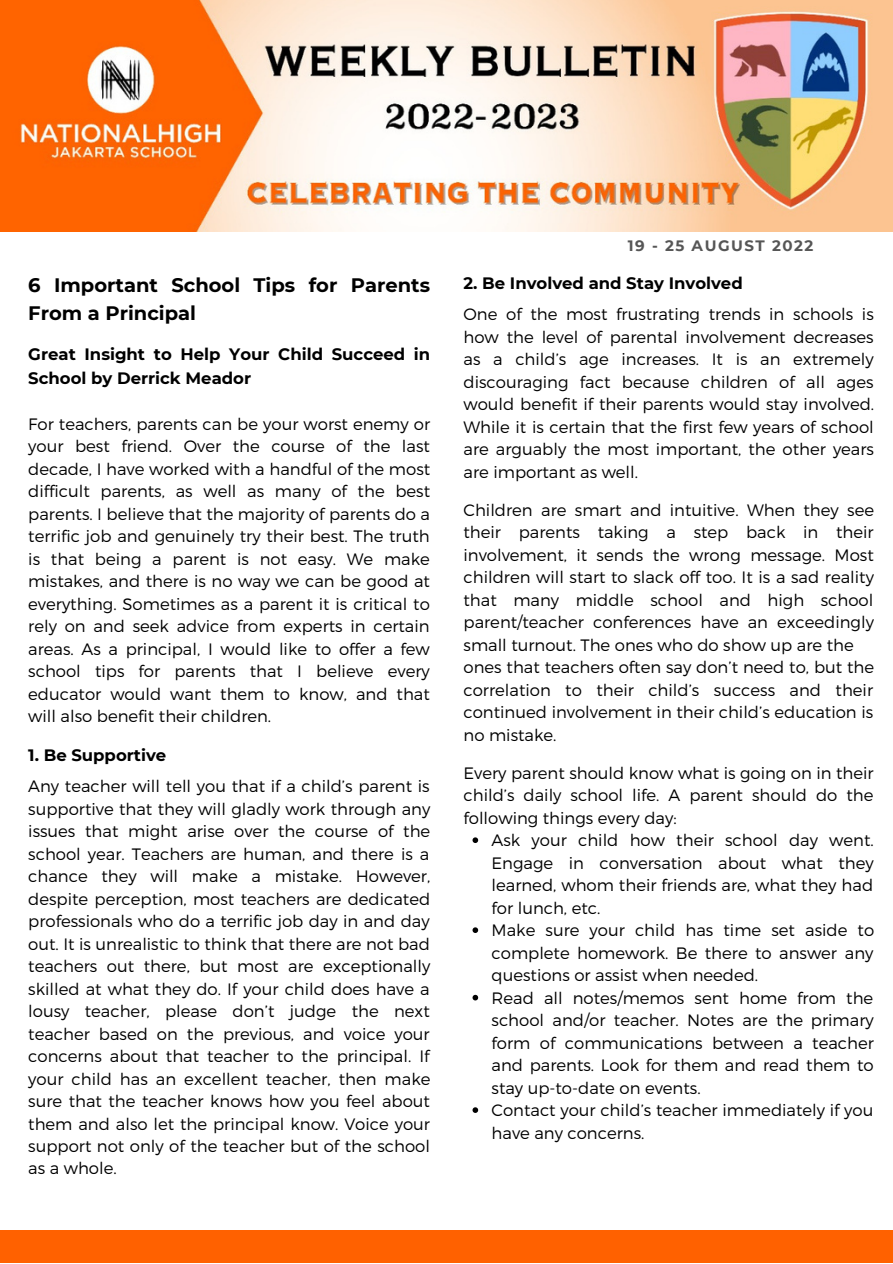
<style>
.page{position:relative;width:893px;height:1264px;background:#fff}
.page>*{position:absolute;margin:0;border:0;box-sizing:border-box;transform-origin:0 0}
.t1{font:700 19.5px/28px "Montserrat";color:#000}
.t2{font:300 16.5px/22.5px "Montserrat";color:#000;text-align:justify}
.t3{font:700 16.5px/23.5px "Montserrat";color:#000}
.t4{font:700 15px "Montserrat";letter-spacing:.1em;color:#565656}
</style>
<div class="page">
<div style="left:0;top:1230px;width:892px;height:32px;background:#ff6100"></div>
<img style="left:0;top:0;width:892px;height:231px">
<svg style="left:472px;top:837px;width:6px;height:6px"></svg>
<svg style="left:472px;top:927px;width:6px;height:6px"></svg>
<svg style="left:472px;top:994px;width:6px;height:6px"></svg>
<svg style="left:472px;top:1107px;width:6px;height:5px"></svg>
<p class="t1" style="left:28px;top:271px;width:403px">6 Important School Tips for Parents<br>From a Principal</p>
<p class="t3" style="left:28px;top:342px;width:403px">Great Insight to Help Your Child Succeed in<br>School by Derrick Meador</p>
<p class="t2" style="left:28px;top:412px;width:403px">For teachers, parents can be your worst enemy or your best friend. Over the course of the last decade, I have worked with a handful of the most difficult parents, as well as many of the best parents. I believe that the majority of parents do a terrific job and genuinely try their best. The truth is that being a parent is not easy. We make mistakes, and there is no way we can be good at everything. Sometimes as a parent it is critical to rely on and seek advice from experts in certain areas. As a principal, I would like to offer a few school tips for parents that I believe every educator would want them to know, and that will also benefit their children.</p>
<p class="t3" style="left:28px;top:743px;width:139px">1. Be Supportive</p>
<p class="t2" style="left:28px;top:774px;width:403px">Any teacher will tell you that if a child’s parent is supportive that they will gladly work through any issues that might arise over the course of the school year. Teachers are human, and there is a chance they will make a mistake. However, despite perception, most teachers are dedicated professionals who do a terrific job day in and day out. It is unrealistic to think that there are not bad teachers out there, but most are exceptionally skilled at what they do. If your child does have a lousy teacher, please don’t judge the next teacher based on the previous, and voice your concerns about that teacher to the principal. If your child has an excellent teacher, then make sure that the teacher knows how you feel about them and also let the principal know. Voice your support not only of the teacher but of the school as a whole.</p>
<p class="t4" style="left:627px;top:237px;width:187px">19 - 25 AUGUST 2022</p>
<p class="t3" style="left:463px;top:271px;width:281px">2. Be Involved and Stay Involved</p>
<p class="t2" style="left:463px;top:302px;width:412px">One of the most frustrating trends in schools is how the level of parental involvement decreases as a child’s age increases. It is an extremely discouraging fact because children of all ages would benefit if their parents would stay involved.<br>While it is certain that the first few years of school are arguably the most important, the other years are important as well.</p>
<p class="t2" style="left:463px;top:498px;width:412px;text-align:left">Children are smart and intuitive. When they see their parents taking a step back in their involvement, it sends the wrong message. Most children will start to slack off too. It is a sad reality that many middle school and high school parent/teacher conferences have an exceedingly small turnout. The ones who do show up are the ones that teachers often say don’t need to, but the correlation to their child’s success and their continued involvement in their child’s education is no mistake.</p>
<p class="t2" style="left:463px;top:761px;width:411px">Every parent should know what is going on in their child’s daily school life. A parent should do the following things every day:</p>
<p class="t2" style="left:491px;top:828px;width:384px;text-align:left">Ask your child how their school day went.<br>Engage in conversation about what they learned, whom their friends are, what they had for lunch, etc.<br>Make sure your child has time set aside to complete homework. Be there to answer any questions or assist when needed.<br>Read all notes/memos sent home from the school and/or teacher. Notes are the primary form of communications between a teacher and parents. Look for them and read them to stay up-to-date on events.<br>Contact your child’s teacher immediately if you have any concerns.</p>
</div>
